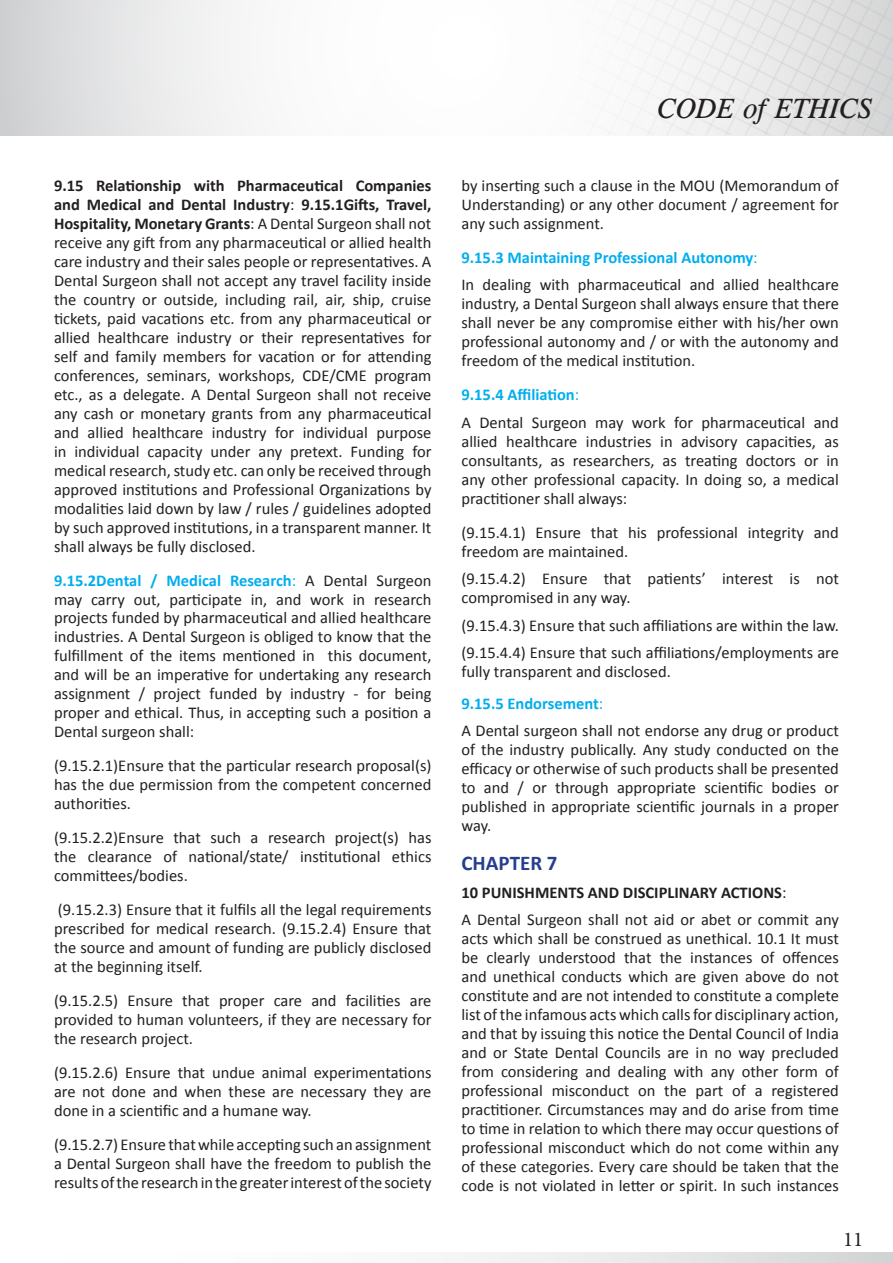
<style>
.page{position:relative;width:893px;height:1263px;background:#fff}
.page>*{position:absolute;margin:0;border:0;box-sizing:border-box;transform-origin:0 0}
.t1{font:italic 28.5px "Times Cg ATT";color:#231f20}
.t2{font:700 21px "Calibri";color:#253f8e}
.t3{font:21px "Minion Pro";color:#231f20}
.t4{font:16.5px/18.9px "Calibri";color:#231f20;text-align:justify}
.s1{font-weight:700}
.s2{font-weight:700;color:#00aeef}
.s3{color:#00aeef}
</style>
<div class="page">
<svg style="left:0;top:0;width:893px;height:135px;fill:#f4f4f4"></svg>
<svg style="left:461px;top:1252px;width:432px;height:11px;fill:#e6e7e8"></svg>
<p class="t4" style="left:54px;top:176px;width:379px"><span class="s1">9.15 Relationship with Pharmaceutical Companies and Medical and Dental Industry</span>: <span class="s1">9.15.1Gifts, Travel, Hospitality, Monetary Grants</span>: A Dental Surgeon shall not receive any gift from any pharmaceutical or allied health care industry and their sales people or representatives. A Dental Surgeon shall not accept any travel facility inside the country or outside, including rail, air, ship, cruise tickets, paid vacations etc. from any pharmaceutical or allied healthcare industry or their representatives for self and family members for vacation or for attending conferences, seminars, workshops, CDE/CME program etc., as a delegate. A Dental Surgeon shall not receive any cash or monetary grants from any pharmaceutical and allied healthcare industry for individual purpose in individual capacity under any pretext. Funding for medical research, study etc. can only be received through approved institutions and Professional Organizations by modalities laid down by law / rules / guidelines adopted by such approved institutions, in a transparent manner. It shall always be fully disclosed.</p>
<p class="t4" style="left:54px;top:571px;width:379px"><span class="s2">9.15.2Dental / Medical Research</span><span class="s3">:</span> A Dental Surgeon may carry out, participate in, and work in research projects funded by pharmaceutical and allied healthcare industries. A Dental Surgeon is obliged to know that the fulfillment of the items mentioned in this document, and will be an imperative for undertaking any research assignment / project funded by industry - for being proper and ethical. Thus, in accepting such a position a Dental surgeon shall:</p>
<p class="t4" style="left:54px;top:756px;width:379px">(9.15.2.1)Ensure that the particular research proposal(s) has the due permission from the competent concerned authorities.</p>
<p class="t4" style="left:54px;top:828px;width:379px">(9.15.2.2)Ensure that such a research project(s) has the clearance of national/state/ institutional ethics committees/bodies.</p>
<p class="t4" style="left:54px;top:900px;width:379px">(9.15.2.3) Ensure that it fulfils all the legal requirements prescribed for medical research. (9.15.2.4) Ensure that the source and amount of funding are publicly disclosed at the beginning itself.</p>
<p class="t4" style="left:54px;top:991px;width:379px">(9.15.2.5) Ensure that proper care and facilities are provided to human volunteers, if they are necessary for the research project.</p>
<p class="t4" style="left:54px;top:1063px;width:379px">(9.15.2.6) Ensure that undue animal experimentations are not done and when these are necessary they are done in a scientific and a humane way.</p>
<p class="t4" style="left:54px;top:1135px;width:379px">(9.15.2.7) Ensure that while accepting such an assignment a Dental Surgeon shall have the freedom to publish the results of the research in the greater interest of the society</p>
<h1 class="t1" style="left:656px;top:92px;width:217px">CODE of ETHICS</h1>
<p class="t4" style="left:461px;top:176px;width:379px">by inserting such a clause in the MOU (Memorandum of Understanding) or any other document / agreement for any such assignment.</p>
<p class="t4" style="left:461px;top:244px;width:379px;line-height:27.5px"><span class="s2">9.15.3 Maintaining Professional Autonomy</span><span class="s3">:<br></span>In dealing with pharmaceutical and allied healthcare</p>
<p class="t4" style="left:461px;top:294px;width:379px">industry, a Dental Surgeon shall always ensure that there shall never be any compromise either with his/her own professional autonomy and / or with the autonomy and freedom of the medical institution.</p>
<p class="t4" style="left:461px;top:381px;width:379px;line-height:27.5px"><span class="s2">9.15.4 Affiliation</span><span class="s3">:<br></span>A Dental Surgeon may work for pharmaceutical and</p>
<p class="t4" style="left:461px;top:432px;width:379px">allied healthcare industries in advisory capacities, as consultants, as researchers, as treating doctors or in any other professional capacity. In doing so, a medical practitioner shall always:</p>
<p class="t4" style="left:461px;top:523px;width:379px">(9.15.4.1) Ensure that his professional integrity and freedom are maintained.</p>
<p class="t4" style="left:461px;top:569px;width:379px">(9.15.4.2) Ensure that patients’ interest is not compromised in any way.</p>
<p class="t4" style="left:461px;top:611px;width:379px;line-height:27.5px">(9.15.4.3) Ensure that such affiliations are within the law. (9.15.4.4) Ensure that such affiliations/employments are</p>
<p class="t4" style="left:461px;top:656px;width:211px;line-height:31.8px">fully transparent and disclosed.<br><span class="s2">9.15.5 Endorsement</span><span class="s3">:</span></p>
<p class="t4" style="left:461px;top:721px;width:379px">A Dental surgeon shall not endorse any drug or product of the industry publically. Any study conducted on the efficacy or otherwise of such products shall be presented to and / or through appropriate scientific bodies or published in appropriate scientific journals in a proper way.</p>
<p class="t2" style="left:461px;top:850px;width:98px">CHAPTER 7</p>
<p class="t4" style="left:461px;top:879px;width:379px;line-height:27.5px"><span class="s1">10 PUNISHMENTS AND DISCIPLINARY ACTIONS</span>:<br>A Dental Surgeon shall not aid or abet or commit any</p>
<p class="t4" style="left:461px;top:929px;width:379px">acts which shall be construed as unethical. 10.1 It must be clearly understood that the instances of offences and unethical conducts which are given above do not constitute and are not intended to constitute a complete list of the infamous acts which calls for disciplinary action, and that by issuing this notice the Dental Council of India and or State Dental Councils are in no way precluded from considering and dealing with any other form of professional misconduct on the part of a registered practitioner. Circumstances may and do arise from time to time in relation to which there may occur questions of professional misconduct which do not come within any of these categories. Every care should be taken that the code is not violated in letter or spirit. In such instances</p>
<p class="t3" style="left:843px;top:1225px;width:22px">11</p>
</div>
